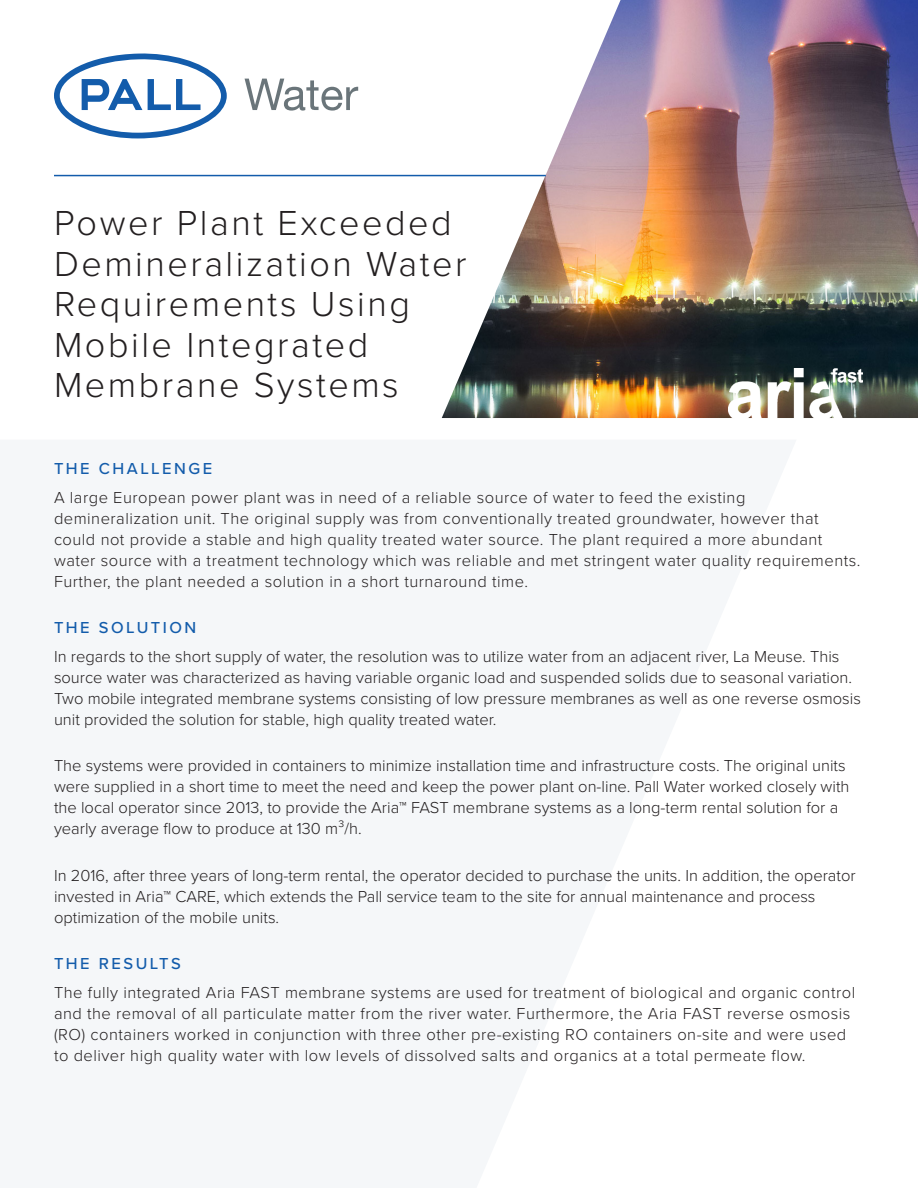
<style>
.page{position:relative;width:918px;height:1188px;background:#fff}
.page>*{position:absolute;margin:0;border:0;box-sizing:border-box;transform-origin:0 0}
.case_study_title{font:300 36px/40.5px "Proxima Nova";letter-spacing:.07em;color:#231f20}
.intro{font:300 16.5px/21px "Proxima Nova";color:#231f20}
.intro-2{font:300 16.5px/21px "Proxima Nova";letter-spacing:.03em;color:#231f20}
.body_copy{font:300 16.5px/21px "Proxima Nova";letter-spacing:.03em;color:#231f20}
.subhead{font:500 16.5px "Proxima Nova";letter-spacing:.15em;color:#135cab}
</style>
<div class="page">
<img style="left:442px;top:0;width:476px;height:418px">
<hr style="left:54px;top:175px;width:492px;height:1px;background:#135cab">
<svg style="left:54px;top:53px;width:173px;height:85px"></svg>
<svg style="left:245px;top:79px;width:113px;height:32px"></svg>
<img style="left:729px;top:369px;width:134px;height:49px">
<p class="case_study_title" style="left:54px;top:201px;width:414px">Power Plant Exceeded<br>Demineralization Water<br>Requirements Using<br>Mobile Integrated<br>Membrane Systems</p>
<p class="subhead" style="left:54px;top:456px;width:160px">THE CHALLENGE</p>
<p class="intro-2" style="left:54px;top:486px;width:808px">A large European power plant was in need of a reliable source of water to feed the existing demineralization unit. The original supply was from conventionally treated groundwater, however that could not provide a stable and high quality treated water source. The plant required a more abundant water source with a treatment technology which was reliable and met stringent water quality requirements.<br>Further, the plant needed a solution in a short turnaround time.</p>
<p class="subhead" style="left:54px;top:615px;width:144px">THE SOLUTION</p>
<p class="intro" style="left:54px;top:645px;width:808px">In regards to the short supply of water, the resolution was to utilize water from an adjacent river, La Meuse. This source water was characterized as having variable organic load and suspended solids due to seasonal variation.<br>Two mobile integrated membrane systems consisting of low pressure membranes as well as one reverse osmosis unit provided the solution for stable, high quality treated water.</p>
<p class="intro" style="left:54px;top:754px;width:797px">The systems were provided in containers to minimize installation time and infrastructure costs. The original units were supplied in a short time to meet the need and keep the power plant on-line. Pall Water worked closely with the local operator since 2013, to provide the Aria™ FAST membrane systems as a long-term rental solution for a yearly average flow to produce at 130 m³/h.</p>
<p class="intro" style="left:54px;top:864px;width:803px">In 2016, after three years of long-term rental, the operator decided to purchase the units. In addition, the operator invested in Aria™ CARE, which extends the Pall service team to the site for annual maintenance and process optimization of the mobile units.</p>
<p class="subhead" style="left:54px;top:951px;width:128px">THE RESULTS</p>
<p class="body_copy" style="left:54px;top:981px;width:803px">The fully integrated Aria FAST membrane systems are used for treatment of biological and organic control and the removal of all particulate matter from the river water. Furthermore, the Aria FAST reverse osmosis (RO) containers worked in conjunction with three other pre-existing RO containers on-site and were used to deliver high quality water with low levels of dissolved salts and organics at a total permeate flow.</p>
</div>
